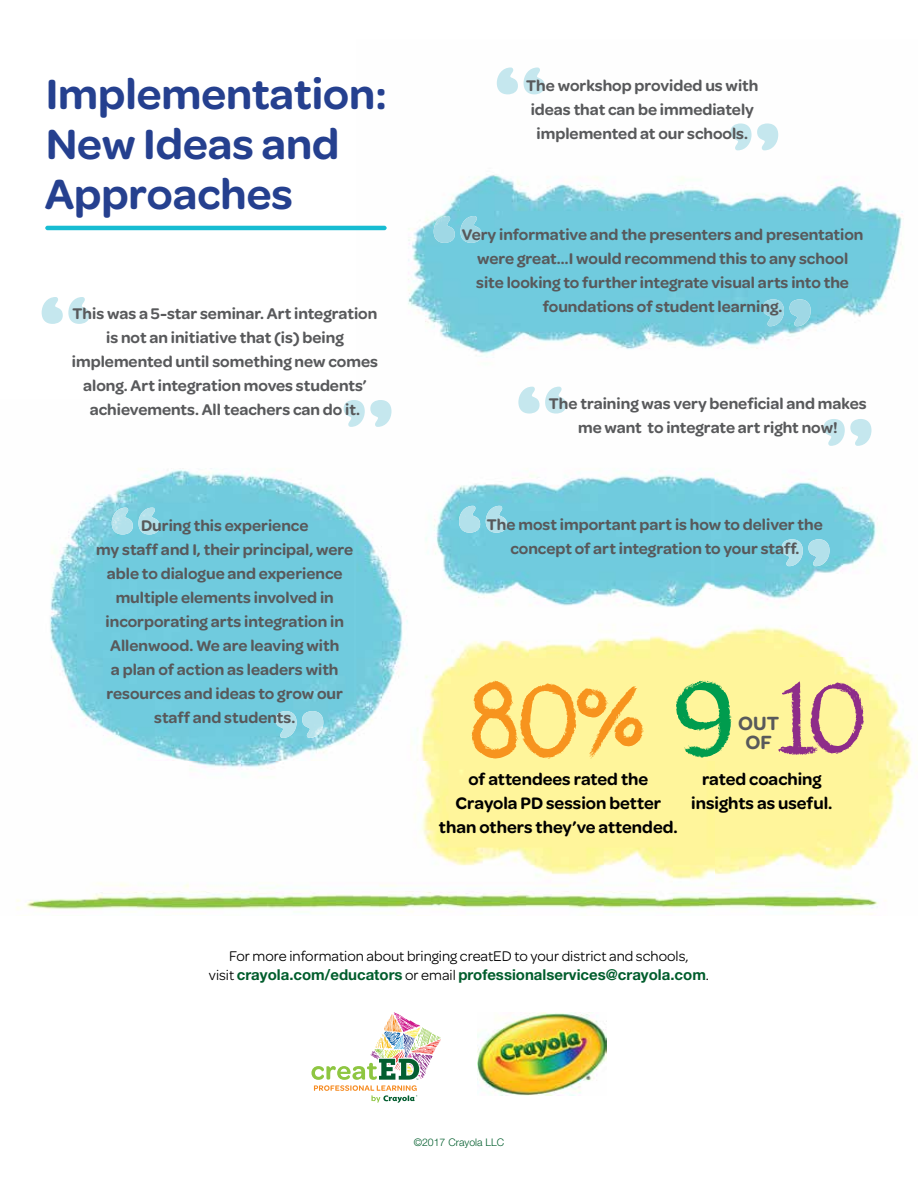
<style>
.page{position:relative;width:918px;height:1188px;background:#fff}
.page>*{position:absolute;margin:0;border:0;box-sizing:border-box;transform-origin:0 0}
.t1{font:600 45px/49.9px "Omnes";color:#25408f}
.t2{font:600 20.4px/19.2px "Omnes";color:#58595b;text-align:center}
.t3{font:600 17.7px/24px "Omnes";color:#000;text-align:center}
.t4{font:600 16.5px/24px "Omnes";color:#58595b;text-align:center}
.t5{font:700 15px "Helvetica Neue LT Std";color:#005d2c}
.t6{font:15px "Omnes";color:#000}
.t7{font:300 10.5px "Helvetica Neue LT Std";color:#005d2c}
.s1{font-family:"Omnes";font-weight:400;color:#000}
</style>
<div class="page">
<img style="left:16px;top:67px;width:897px;height:849px">
<img style="left:42px;top:297px;width:48px;height:27px">
<img style="left:344px;top:400px;width:48px;height:27px">
<svg style="left:472px;top:680px;width:172px;height:79px;background:#fcd36f"></svg>
<img style="left:112px;top:508px;width:48px;height:27px">
<img style="left:275px;top:711px;width:48px;height:27px">
<img style="left:459px;top:506px;width:48px;height:27px">
<img style="left:782px;top:539px;width:48px;height:27px">
<img style="left:497px;top:68px;width:48px;height:26px">
<img style="left:730px;top:123px;width:48px;height:27px">
<img style="left:434px;top:216px;width:48px;height:27px">
<img style="left:763px;top:299px;width:48px;height:27px">
<img style="left:518px;top:387px;width:48px;height:27px">
<img style="left:824px;top:419px;width:48px;height:27px">
<hr style="left:45px;top:226px;width:342px;height:4px;background:#17bcd2;border-radius:2px">
<svg style="left:311px;top:1012px;width:130px;height:91px"></svg>
<img style="left:477px;top:1012px;width:130px;height:84px">
<svg style="left:676px;top:680px;width:56px;height:78px;background:#9bd27c"></svg>
<svg style="left:778px;top:681px;width:86px;height:74px;background:#dcb895"></svg>
<h1 class="t1" style="left:45px;top:67px;width:344px">Implementation:<br>New Ideas and<br>Approaches</h1>
<p class="t4" style="left:72px;top:301px;width:308px">This was a 5-star seminar. Art integration is not an initiative that (is) being implemented until something new comes along. Art integration moves students’ achievements. All teachers can do it.</p>
<p class="t4" style="left:526px;top:72px;width:234px">The workshop provided us with ideas that can be immediately implemented at our schools.</p>
<p class="t4" style="left:462px;top:222px;width:403px">Very informative and the presenters and presentation were great…I would recommend this to any school site looking to further integrate visual arts into the foundations of student learning.</p>
<p class="t4" style="left:549px;top:390px;width:319px">The training was very beneficial and makes me want to integrate art right now!</p>
<p class="t4" style="left:96px;top:513px;width:259px">During this experience<br>my staff and I, their principal, were able to dialogue and experience multiple elements involved in incorporating arts integration in<br>Allenwood. We are leaving with<br>a plan of action as leaders with resources and ideas to grow our staff and students.</p>
<p class="t4" style="left:487px;top:512px;width:337px">The most important part is how to deliver the concept of art integration to your staff.</p>
<p class="t2" style="left:738px;top:712px;width:42px">OUT<br>OF</p>
<p class="t3" style="left:439px;top:766px;width:240px">of attendees rated the<br>Crayola PD session better than others they’ve attended.</p>
<p class="t3" style="left:691px;top:766px;width:143px">rated coaching insights as useful.</p>
<p class="t6" style="left:229px;top:946px;width:461px">For more information about bringing creatED to your district and schools,</p>
<p class="t5" style="left:209px;top:966px;width:502px"><span class="s1">visit</span> crayola.com/educators <span class="s1">or email</span> professionalservices@crayola.com<span class="s1">.</span></p>
<p class="t7" style="left:414px;top:1136px;width:92px">©2017 Crayola LLC</p>
</div>
